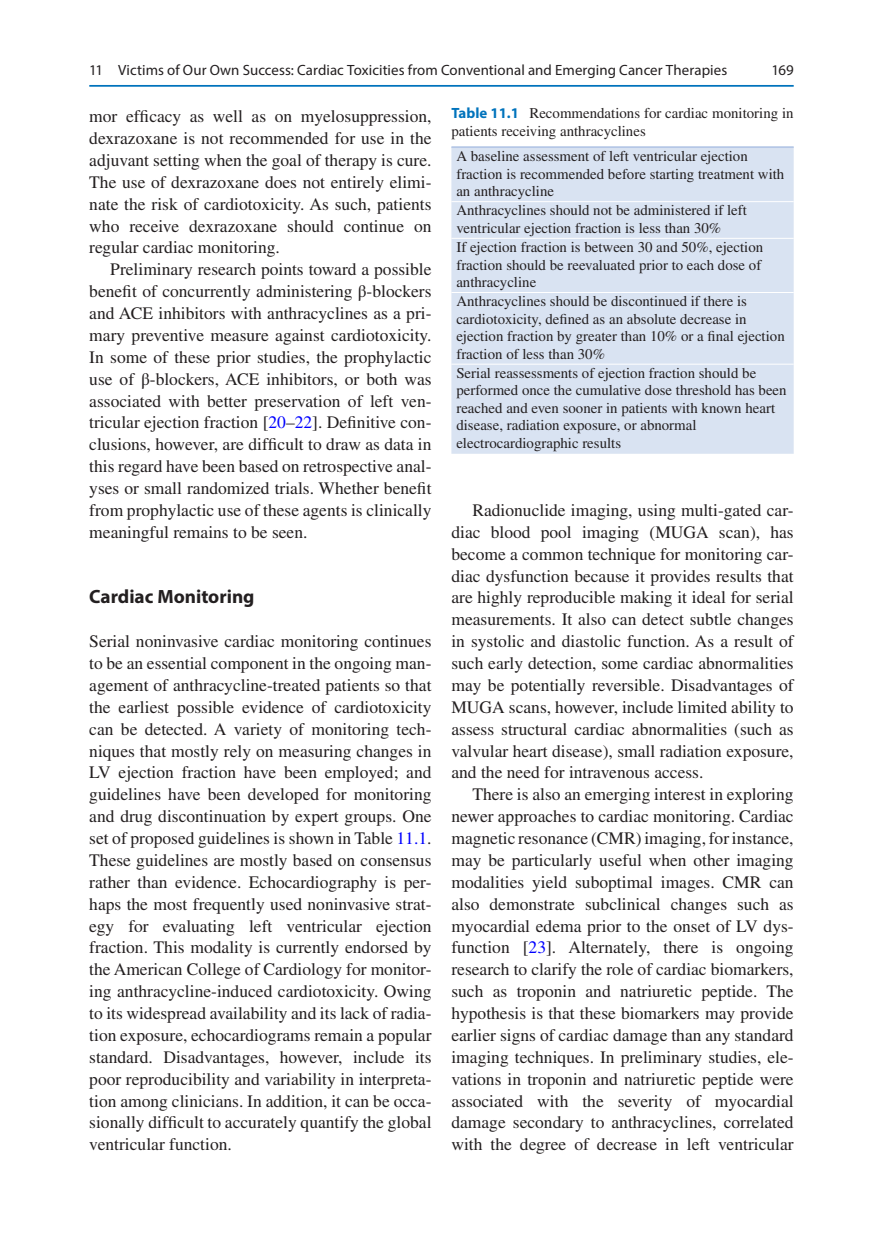
<style>
.page{position:relative;width:883px;height:1260px;background:#fff}
.page>*{position:absolute;margin:0;border:0;box-sizing:border-box;transform-origin:0 0}
.t1{font:700 19.25px "Vfcynl Myriad Pro";color:#231f20}
.t2{font:17.5px/21.9px "Pgwfnk Times LT Std";color:#231f20;text-align:justify}
.t3{font:14.88px/17.5px "Pgwfnk Times LT Std";color:#231f20}
.t4{font:14.88px "Knjptd Myriad Pro";letter-spacing:.005em;color:#231f20}
.t5{font:14.88px "Wvwtnm Myriad Pro";color:#231f20}
.s1{font-family:"Phqlgy STIX General"}
.s2{color:#00f}
.s3{font-family:"Vfcynl Myriad Pro";font-weight:700;color:#0073bc}
</style>
<div class="page">
<div style="left:451px;top:148px;width:343px;height:306px;background:#d9e3f2"></div>
<hr style="left:451px;top:146px;width:343px;height:2px;background:#b5c7e6">
<hr style="left:451px;top:201px;width:343px;height:1px;background:#fff">
<hr style="left:451px;top:238px;width:343px;height:1px;background:#fff">
<hr style="left:451px;top:292px;width:343px;height:1px;background:#fff">
<hr style="left:451px;top:364px;width:343px;height:1px;background:#fff">
<hr style="left:89px;top:85px;width:705px;height:2px;background:#0073bc">
<p class="t4" style="left:89px;top:61px;width:639px">11 Victims of Our Own Success: Cardiac Toxicities from Conventional and Emerging Cancer Therapies</p>
<p class="t5" style="left:772px;top:61px;width:24px">169</p>
<p class="t2" style="left:89px;top:105px;width:344px">mor efficacy as well as on myelosuppression, dexrazoxane is not recommended for use in the adjuvant setting when the goal of therapy is cure.<br>The use of dexrazoxane does not entirely elimi&shy;nate the risk of cardiotoxicity. As such, patients who receive dexrazoxane should continue on regular cardiac monitoring.</p>
<p class="t2" style="left:89px;top:258px;width:344px;text-indent:21px">Preliminary research points toward a possible benefit of concurrently administering <span class="s1">β</span>-blockers and ACE inhibitors with anthracyclines as a pri&shy;mary preventive measure against cardiotoxicity.<br>In some of these prior studies, the prophylactic use of <span class="s1">β</span>-blockers, ACE inhibitors, or both was associated with better preservation of left ven&shy;tricular ejection fraction [<span class="s2">20</span>–<span class="s2">22</span>]. Definitive con&shy;clusions, however, are difficult to draw as data in this regard have been based on retrospective anal&shy;yses or small randomized trials. Whether benefit from prophylactic use of these agents is clinically meaningful remains to be seen.</p>
<p class="t1" style="left:89px;top:584px;width:167px">Cardiac Monitoring</p>
<p class="t2" style="left:89px;top:630px;width:344px">Serial noninvasive cardiac monitoring continues to be an essential component in the ongoing man&shy;agement of anthracycline-treated patients so that the earliest possible evidence of cardiotoxicity can be detected. A variety of monitoring tech&shy;niques that mostly rely on measuring changes in LV ejection fraction have been employed; and guidelines have been developed for monitoring and drug discontinuation by expert groups. One set of proposed guidelines is shown in Table <span class="s2">11.1</span>.<br>These guidelines are mostly based on consensus rather than evidence. Echocardiography is per&shy;haps the most frequently used noninvasive strat&shy;egy for evaluating left ventricular ejection fraction. This modality is currently endorsed by the American College of Cardiology for monitor&shy;ing anthracycline-induced cardiotoxicity. Owing to its widespread availability and its lack of radia&shy;tion exposure, echocardiograms remain a popular standard. Disadvantages, however, include its poor reproducibility and variability in interpreta&shy;tion among clinicians. In addition, it can be occa&shy;sionally difficult to accurately quantify the global ventricular function.</p>
<p class="t3" style="left:451px;top:104px;width:344px"><span class="s3">Table 11.1</span> Recommendations for cardiac monitoring in patients receiving anthracyclines</p>
<p class="t3" style="left:456px;top:147px;width:330px">A baseline assessment of left ventricular ejection fraction is recommended before starting treatment with an anthracycline</p>
<p class="t3" style="left:456px;top:202px;width:292px">Anthracyclines should not be administered if left ventricular ejection fraction is less than 30%</p>
<p class="t3" style="left:456px;top:238px;width:308px">If ejection fraction is between 30 and 50%, ejection fraction should be reevaluated prior to each dose of anthracycline</p>
<p class="t3" style="left:456px;top:292px;width:330px">Anthracyclines should be discontinued if there is cardiotoxicity, defined as an absolute decrease in ejection fraction by greater than 10% or a final ejection fraction of less than 30%</p>
<p class="t3" style="left:456px;top:364px;width:332px">Serial reassessments of ejection fraction should be performed once the cumulative dose threshold has been reached and even sooner in patients with known heart disease, radiation exposure, or abnormal electrocardiographic results</p>
<p class="t2" style="left:451px;top:499px;width:344px;text-indent:21px">Radionuclide imaging, using multi-gated car&shy;diac blood pool imaging (MUGA scan), has become a common technique for monitoring car&shy;diac dysfunction because it provides results that are highly reproducible making it ideal for serial measurements. It also can detect subtle changes in systolic and diastolic function. As a result of such early detection, some cardiac abnormalities may be potentially reversible. Disadvantages of MUGA scans, however, include limited ability to assess structural cardiac abnormalities (such as valvular heart disease), small radiation exposure, and the need for intravenous access.</p>
<p class="t2" style="left:451px;top:783px;width:344px;text-indent:21px">There is also an emerging interest in exploring newer approaches to cardiac monitoring. Cardiac magnetic resonance (CMR) imaging, for instance, may be particularly useful when other imaging modalities yield suboptimal images. CMR can also demonstrate subclinical changes such as myocardial edema prior to the onset of LV dys&shy;function [<span class="s2">23</span>]. Alternately, there is ongoing research to clarify the role of cardiac biomarkers, such as troponin and natriuretic peptide. The hypothesis is that these biomarkers may provide earlier signs of cardiac damage than any standard imaging techniques. In preliminary studies, ele&shy;vations in troponin and natriuretic peptide were associated with the severity of myocardial damage secondary to anthracyclines, correlated with the degree of decrease in left ventricular</p>
</div>
